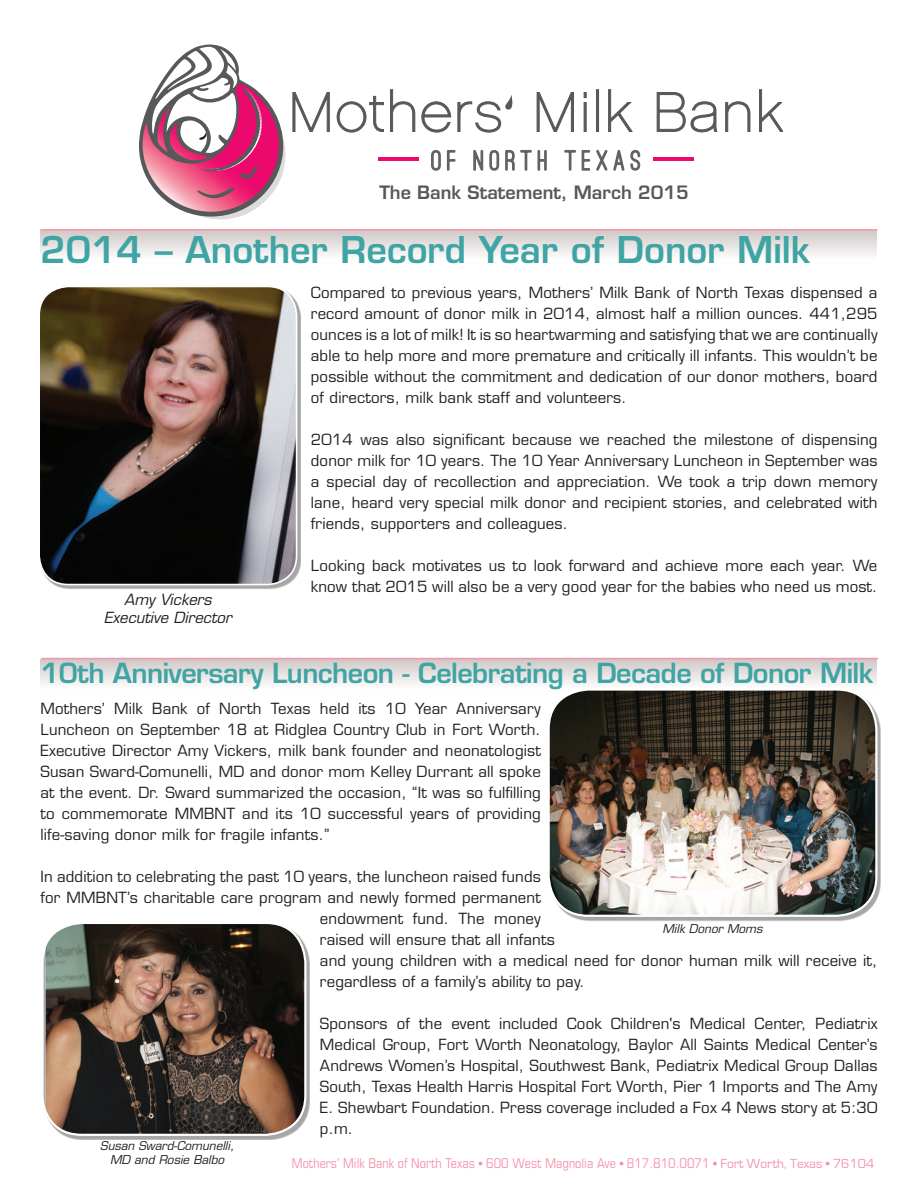
<style>
.page{position:relative;width:918px;height:1188px;background:#fff}
.page>*{position:absolute;margin:0;border:0;box-sizing:border-box;transform-origin:0 0}
.t1{font:600 36px "Eurostile";color:#3fa4a3}
.t2{font:600 27px "Eurostile";letter-spacing:-.02em;color:#3fa4a3}
.t3{font:600 18px "Eurostile";color:#58585a}
.t4{font:15px/21px "Eurostile";letter-spacing:.01em;color:#231f20;text-align:justify}
.t5{font:italic 15px/18px "Eurostile";color:#231f20;text-align:center}
.t6{font:condensed 13.5px "Eurostile";color:#f494aa}
.t7{font:italic 11.85px/14.2px "Eurostile";color:#231f20;text-align:center}
.s1{font-stretch:normal}
</style>
<div class="page">
<div style="left:40px;top:659px;width:838px;height:36px;background:linear-gradient(to bottom,#d0c9c7,#fff)"></div>
<div style="left:40px;top:230px;width:838px;height:36px;background:linear-gradient(to bottom,#d0c9c7,#fff)"></div>
<hr style="left:40px;top:229px;width:838px;height:2px;background:#f494aa">
<div style="left:41px;top:288px;width:260px;height:302px;background:#231f20;opacity:.4"></div>
<img style="left:41px;top:288px;width:256px;height:297px">
<div style="left:38px;top:286px;width:259px;height:299px;border:2px solid #fff;border-radius:29px"></div>
<div style="left:550px;top:691px;width:331px;height:230px;background:#231f20;opacity:.4"></div>
<img style="left:549px;top:690px;width:327px;height:226px">
<div style="left:548px;top:688px;width:329px;height:229px;border:2px solid #fff;border-radius:40px"></div>
<div style="left:43px;top:924px;width:267px;height:216px;background:#231f20;opacity:.4"></div>
<img style="left:46px;top:924px;width:259px;height:211px">
<div style="left:41px;top:922px;width:265px;height:214px;border:2px solid #fff;border-radius:40px"></div>
<svg style="left:139px;top:45px;width:146px;height:175px"></svg>
<svg style="left:292px;top:92px;width:38px;height:40px"></svg>
<svg style="left:336px;top:95px;width:48px;height:38px"></svg>
<svg style="left:656px;top:92px;width:62px;height:41px"></svg>
<svg style="left:725px;top:101px;width:26px;height:31px"></svg>
<svg style="left:759px;top:89px;width:24px;height:43px"></svg>
<hr style="left:653px;top:158px;width:41px;height:3px;background:#ec096d">
<hr style="left:378px;top:158px;width:40px;height:3px;background:#ec096d">
<svg style="left:390px;top:89px;width:251px;height:82px"></svg>
<hr style="left:41px;top:658px;width:837px;height:1px;background:#f494aa">
<p class="t3" style="left:379px;top:181px;width:311px">The Bank Statement, March 2015</p>
<h1 class="t1" style="left:40px;top:227px;width:771px">2014 – Another Record Year of Donor Milk</h1>
<p class="t4" style="left:311px;top:282px;width:568px">Compared to previous years, Mothers’ Milk Bank of North Texas dispensed a record amount of donor milk in 2014, almost half a million ounces. 441,295 ounces is a lot of milk! It is so heartwarming and satisfying that we are continually able to help more and more premature and critically ill infants. This wouldn’t be possible without the commitment and dedication of our donor mothers, board of directors, milk bank staff and volunteers.</p>
<p class="t4" style="left:311px;top:429px;width:568px">2014 was also significant because we reached the milestone of dispensing donor milk for 10 years. The 10 Year Anniversary Luncheon in September was a special day of recollection and appreciation. We took a trip down memory lane, heard very special milk donor and recipient stories, and celebrated with friends, supporters and colleagues.</p>
<p class="t4" style="left:311px;top:555px;width:568px">Looking back motivates us to look forward and achieve more each year. We know that 2015 will also be a very good year for the babies who need us most.</p>
<p class="t5" style="left:104px;top:590px;width:129px">Amy Vickers<br>Executive Director</p>
<h2 class="t2" style="left:40px;top:656px;width:834px">10th Anniversary Luncheon - Celebrating a Decade of Donor Milk</h2>
<p class="t4" style="left:40px;top:698px;width:502px">Mothers’ Milk Bank of North Texas held its 10 Year Anniversary Luncheon on September 18 at Ridglea Country Club in Fort Worth.<br>Executive Director Amy Vickers, milk bank founder and neonatologist Susan Sward-Comunelli, MD and donor mom Kelley Durrant all spoke at the event. Dr. Sward summarized the occasion, “It was so fulfilling to commemorate MMBNT and its 10 successful years of providing life-saving donor milk for fragile infants.”</p>
<p class="t4" style="left:40px;top:866px;width:502px">In addition to celebrating the past 10 years, the luncheon raised funds</p>
<p class="t4" style="left:40px;top:887px;width:502px">for MMBNT’s charitable care program and newly formed permanent</p>
<p class="t4" style="left:320px;top:908px;width:222px">endowment fund. The money</p>
<p class="t4" style="left:320px;top:929px;width:236px">raised will ensure that all infants</p>
<p class="t4" style="left:320px;top:950px;width:559px">and young children with a medical need for donor human milk will receive it,</p>
<p class="t4" style="left:320px;top:971px;width:266px">regardless of a family’s ability to pay.</p>
<p class="t4" style="left:320px;top:1013px;width:559px">Sponsors of the event included Cook Children's Medical Center, Pediatrix Medical Group, Fort Worth Neonatology, Baylor All Saints Medical Center’s Andrews Women’s Hospital, Southwest Bank, Pediatrix Medical Group Dallas South, Texas Health Harris Hospital Fort Worth, Pier 1 Imports and The Amy E. Shewbart Foundation. Press coverage included a Fox 4 News story at 5:30 p.m.</p>
<p class="t7" style="left:663px;top:922px;width:102px">Milk Donor Moms</p>
<p class="t7" style="left:100px;top:1139px;width:135px">Susan Sward-Comunelli,<br>MD and Rosie Balbo</p>
<p class="t6" style="left:292px;top:1155px;width:584px">Mothers' Milk Bank of North Texas <span class="s1">•</span> 600 West Magnolia Ave <span class="s1">•</span> 817.810.0071 <span class="s1">• Fort Worth, Texas • 76104</span></p>
</div>
